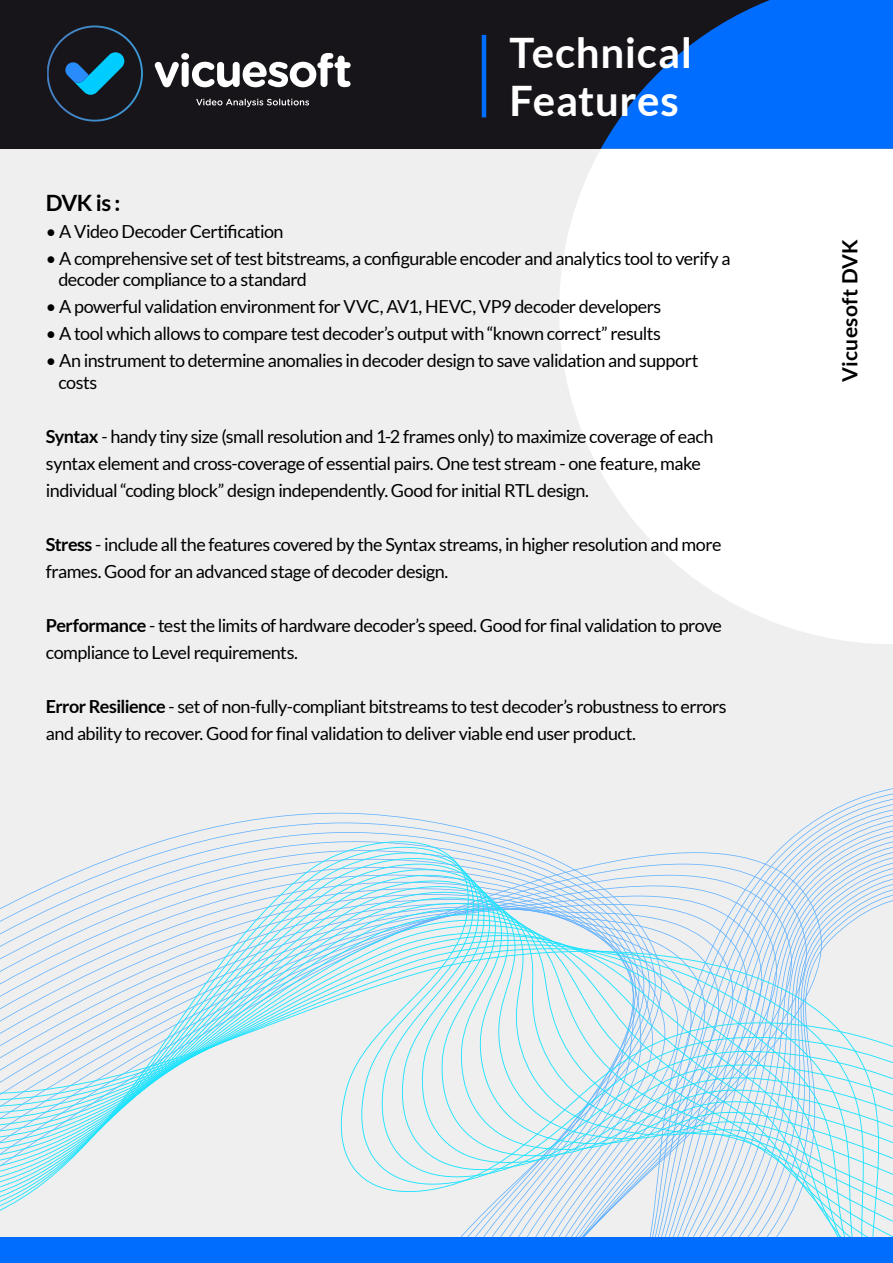
<style>
.page{position:relative;width:893px;height:1263px;background:#fff}
.page>*{position:absolute;margin:0;border:0;box-sizing:border-box;transform-origin:0 0}
.t1{font:700 42px "Lato";letter-spacing:.015em;color:#fff}
.texte{font:700 22.5px "Lato";color:#000}
.t2{font:700 21px "Lato";letter-spacing:.015em;color:#000001}
.texte-2{font:18px/27px "Lato";letter-spacing:-.03em;color:#000}
.s1{font-weight:700}
</style>
<div class="page">
<div style="left:0;top:146px;width:893px;height:1117px;background:#efefef"></div>
<svg style="left:0;top:832px;width:893px;height:396px"></svg>
<div style="left:0;top:0;width:601px;height:149px;background:#17151a"></div>
<svg style="left:601px;top:0;width:292px;height:149px;background:#0559cb"></svg>
<div style="left:559px;top:149px;width:334px;height:323px;background:#fff"></div>
<svg style="left:601px;top:472px;width:292px;height:172px;fill:#fff"></svg>
<hr style="left:482px;top:35px;width:4px;height:82px;background:#006dff">
<div style="left:0;top:1237px;width:893px;height:26px;background:#006dff"></div>
<svg style="left:47px;top:26px;width:96px;height:96px;background:#173142"></svg>
<svg style="left:155px;top:53px;width:196px;height:34px"></svg>
<svg style="left:196px;top:99px;width:113px;height:8px"></svg>
<p class="t1" style="left:509px;top:28px;width:184px">Technical</p>
<p class="t1" style="left:509px;top:76px;width:171px">Features</p>
<p class="texte" style="left:46px;top:190px;width:76px">DVK is :</p>
<p class="texte-2" style="left:46px;top:218px;width:239px">• A Video Decoder Certification</p>
<p class="texte-2" style="left:46px;top:245px;width:686px">• A comprehensive set of test bitstreams, a configurable encoder and analytics tool to verify a</p>
<p class="texte-2" style="left:58px;top:266px;width:250px">decoder compliance to a standard</p>
<p class="texte-2" style="left:46px;top:293px;width:617px">• A powerful validation environment for VVC, AV1, HEVC, VP9 decoder developers</p>
<p class="texte-2" style="left:46px;top:320px;width:617px">• A tool which allows to compare test decoder’s output with “known correct” results</p>
<p class="texte-2" style="left:46px;top:347px;width:654px">• An instrument to determine anomalies in decoder design to save validation and support</p>
<p class="texte-2" style="left:58px;top:369px;width:41px">costs</p>
<p class="texte-2" style="left:46px;top:423px;width:669px"><span class="s1">Syntax</span> - handy tiny size (small resolution and 1-2 frames only) to maximize coverage of each syntax element and cross-coverage of essential pairs. One test stream - one feature, make individual “coding block” design independently. Good for initial RTL design.</p>
<p class="texte-2" style="left:46px;top:531px;width:677px"><span class="s1">Stress</span> - include all the features covered by the Syntax streams, in higher resolution and more frames. Good for an advanced stage of decoder design.</p>
<p class="texte-2" style="left:46px;top:612px;width:678px"><span class="s1">Performance</span> - test the limits of hardware decoder’s speed. Good for final validation to prove compliance to Level requirements.</p>
<p class="texte-2" style="left:46px;top:693px;width:682px"><span class="s1">Error Resilience</span> - set of non-fully-compliant bitstreams to test decoder’s robustness to errors and ability to recover. Good for final validation to deliver viable end user product.</p>
<p class="t2" style="left:838px;top:382px;width:145px;rotate:-90deg">Vicuesoft DVK</p>
</div>
